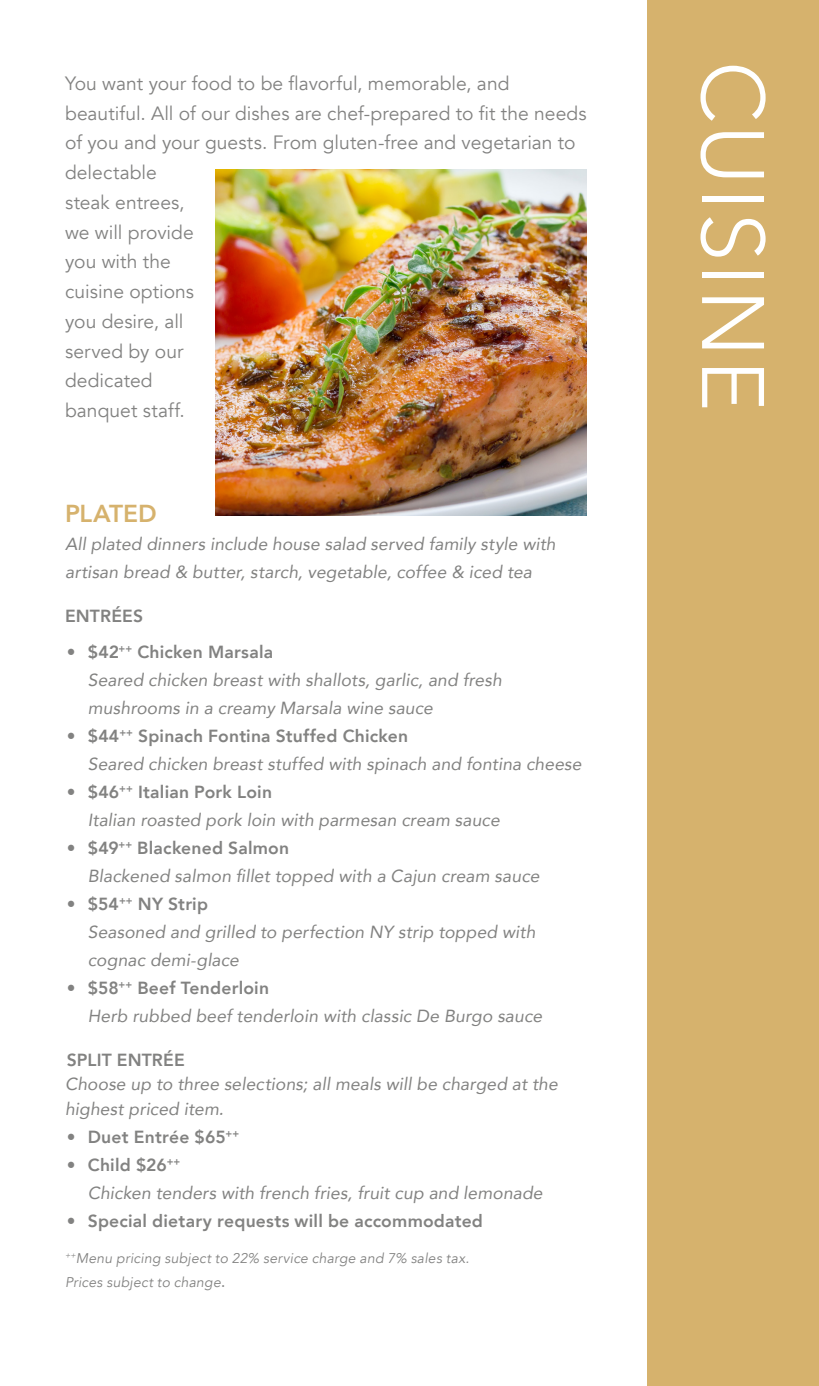
<style>
.page{position:relative;width:819px;height:1386px;background:#fff}
.page>*{position:absolute;margin:0;border:0;box-sizing:border-box;transform-origin:0 0}
.t1{font:300 87.5px "Avenir";letter-spacing:.03em;color:#fff}
.Headline_Small{font:800 24.5px "Avenir";letter-spacing:-.005em;color:#d6b26d}
.Intro_Body_Copy{font:19.25px/29.8px "Avenir";color:#828281}
.Bullets_FAQ{font:italic 17.5px/28px "Avenir";letter-spacing:.005em;color:#828281}
.Bullets_FAQ-2{font:800 17.5px "Avenir";letter-spacing:.01em;color:#828281}
.Body_Copy{font:italic 17.5px/28px "Avenir";letter-spacing:.005em;color:#828281}
.Body_Copy-2{font:800 17.5px "Avenir";letter-spacing:.01em;color:#828281}
.Body_Copy-3{font:italic 14px/24.5px "Avenir";letter-spacing:.015em;color:#828281}
.s1{font-style:normal;font-size:17.5px}
</style>
<div class="page">
<div style="left:648px;top:0;width:171px;height:1386px;background:#d6b26d"></div>
<img style="left:216px;top:169px;width:371px;height:347px">
<p class="Intro_Body_Copy" style="left:65px;top:69px;width:523px">You want your food to be flavorful, memorable, and beautiful. All of our dishes are chef-prepared to fit the needs of you and your guests. From gluten-free and vegetarian to delectable<br>steak entrees,<br>we will provide<br>you with the<br>cuisine options<br>you desire, all<br>served by our<br>dedicated<br>banquet staff.</p>
<p class="Headline_Small" style="left:65px;top:495px;width:93px">PLATED</p>
<p class="Body_Copy" style="left:65px;top:530px;width:492px">All plated dinners include house salad served family style with artisan bread &amp; butter, starch, vegetable, coffee &amp; iced tea</p>
<p class="Body_Copy-2" style="left:65px;top:602px;width:80px">ENTRÉES</p>
<p class="Bullets_FAQ-2" style="left:67px;top:638px;width:208px">• $42<sup>++</sup> Chicken Marsala</p>
<p class="Bullets_FAQ" style="left:88px;top:666px;width:416px">Seared chicken breast with shallots, garlic, and fresh mushrooms in a creamy Marsala wine sauce</p>
<p class="Bullets_FAQ-2" style="left:67px;top:722px;width:343px">• $44<sup>++</sup> Spinach Fontina Stuffed Chicken</p>
<p class="Bullets_FAQ" style="left:88px;top:750px;width:495px">Seared chicken breast stuffed with spinach and fontina cheese</p>
<p class="Bullets_FAQ-2" style="left:67px;top:778px;width:207px">• $46<sup>++</sup> Italian Pork Loin</p>
<p class="Bullets_FAQ" style="left:88px;top:806px;width:413px">Italian roasted pork loin with parmesan cream sauce</p>
<p class="Bullets_FAQ-2" style="left:67px;top:834px;width:224px">• $49<sup>++</sup> Blackened Salmon</p>
<p class="Bullets_FAQ" style="left:88px;top:862px;width:453px">Blackened salmon fillet topped with a Cajun cream sauce</p>
<p class="Bullets_FAQ-2" style="left:67px;top:890px;width:143px">• $54<sup>++</sup> NY Strip</p>
<p class="Bullets_FAQ" style="left:88px;top:918px;width:449px">Seasoned and grilled to perfection NY strip topped with cognac demi-glace</p>
<p class="Bullets_FAQ-2" style="left:67px;top:974px;width:204px">• $58<sup>++</sup> Beef Tenderloin</p>
<p class="Bullets_FAQ" style="left:88px;top:1002px;width:456px">Herb rubbed beef tenderloin with classic De Burgo sauce</p>
<p class="Bullets_FAQ-2" style="left:67px;top:1046px;width:119px">SPLIT ENTRÉE</p>
<p class="Bullets_FAQ" style="left:65px;top:1072px;width:494px;line-height:24.5px">Choose up to three selections; all meals will be charged at the highest priced item.</p>
<p class="Bullets_FAQ-2" style="left:67px;top:1123px;width:174px">• Duet Entrée $65<sup>++</sup></p>
<p class="Bullets_FAQ-2" style="left:67px;top:1151px;width:115px">• Child $26<sup>++</sup></p>
<p class="Bullets_FAQ" style="left:88px;top:1178px;width:456px">Chicken tenders with french fries, fruit cup and lemonade</p>
<p class="Bullets_FAQ-2" style="left:67px;top:1207px;width:418px">• Special dietary requests will be accommodated</p>
<p class="Body_Copy-3" style="left:65px;top:1246px;width:406px"><sup>++</sup>Menu pricing subject to 22% service charge and 7% sales tax.<br>Prices subject to change<span class="s1">.</span></p>
<p class="t1" style="left:784px;top:61px;width:352px;rotate:90deg">CUISINE</p>
</div>
